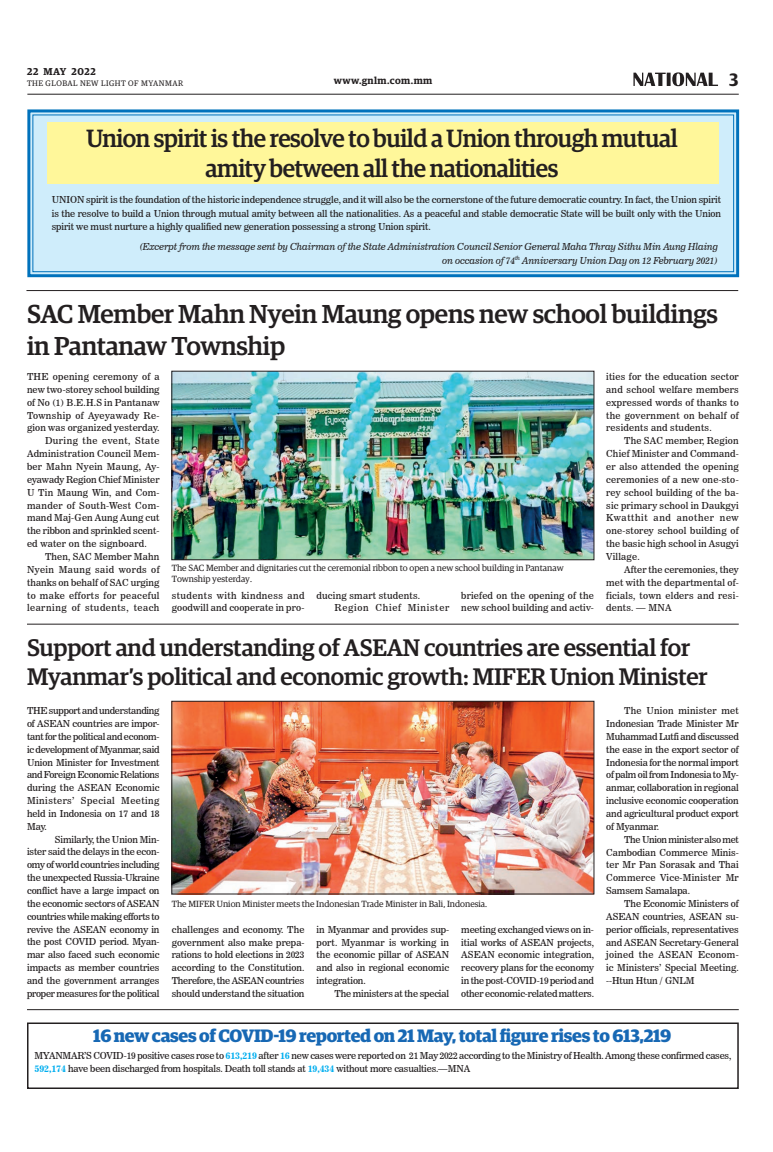
<style>
.page{position:relative;width:773px;height:1152px;background:#fff}
.page>*{position:absolute;margin:0;border:0;box-sizing:border-box;transform-origin:0 0}
.Brief_Head{font:500 26px/31.2px "Guardian Egyp";letter-spacing:-.01em;color:#231f20}
.Big_Sub_Heading{font:500 25px/29.6px "Guardian Egyp";letter-spacing:-.02em;color:#231f20;text-align:center;scale:.96 1}
.Brief_Head-2{font:500 24px/28.8px "Guardian Egyp";letter-spacing:-.01em;color:#231f20}
.Brief_Head-3{font:700 18px "Guardian Egyp";letter-spacing:-.02em;color:#1768b4}
.t1{font:600 18px "Guardian Egyp";color:#231f20}
.t2{font:600 10px "Guardian Egyp";letter-spacing:.045em;color:#231f20}
._2nd_Body{font:9.5px/12.9px "News 706 BT Roman C";letter-spacing:.015em;color:#231f20;text-align:justify}
.Normal_Para{font:9.5px/12.9px "News 706 BT Roman C";letter-spacing:-.02em;color:#231f20;text-align:justify}
._2nd_Body-2{font:9.5px "News 706 BT Italic C";letter-spacing:-.01em;color:#231f20}
._2nd_Body-3{font:9.5px "News 706 BT Roman C";letter-spacing:-.015em;color:#231f20}
._2nd_Body-4{font:9.5px "News 706 BT Roman C";letter-spacing:.07em;color:#231f20}
.t3{font:9px/10.8px "Guardian Egyp";color:#231f20}
.t4{font:8px "Guardian Egyp";letter-spacing:.06em;color:#231f20}
.s1{font-family:"News 706 BT Bold C";color:#00aeef}
</style>
<div class="page">
<hr style="left:27px;top:94px;width:711px;height:1px;background:#231f20">
<svg style="left:633px;top:72px;width:85px;height:14px"></svg>
<svg style="left:27px;top:109px;width:713px;height:169px;background:#c2e5f6"></svg>
<div style="left:32px;top:114px;width:702px;height:158px;border:1px solid #0072bc"></div>
<div style="left:48px;top:122px;width:671px;height:61px;background:#fff79a"></div>
<hr style="left:26px;top:290px;width:712px;height:1px;background:#231f20">
<img style="left:174px;top:373px;width:418px;height:185px">
<div style="left:172px;top:371px;width:422px;height:189px;border:1px solid #231f20"></div>
<hr style="left:27px;top:624px;width:711px;height:1px;background:#231f20">
<img style="left:174px;top:703px;width:418px;height:189px">
<div style="left:172px;top:701px;width:422px;height:193px;border:1px solid #231f20"></div>
<div style="left:27px;top:1023px;width:711px;height:66px;border:2px solid #231f20"></div>
<hr style="left:27px;top:1009px;width:711px;height:1px;background:#231f20">
<p class="t2" style="left:27px;top:64px;width:70px">22 MAY 2022</p>
<p class="t4" style="left:27px;top:78px;width:158px">THE GLOBAL NEW LIGHT OF MYANMAR</p>
<p class="t2" style="left:334px;top:73px;width:100px">www.gnlm.com.mm</p>
<h3 class="t1" style="left:729px;top:67px;width:11px">3</h3>
<p class="Big_Sub_Heading" style="left:86px;top:122px;width:617px">Union spirit is the resolve to build a Union through mutual amity between all the nationalities</p>
<p class="Normal_Para" style="left:52px;top:193px;width:670px;line-height:13.4px">UNION spirit is the foundation of the historic independence struggle, and it will also be the cornerstone of the future democratic country. In fact, the Union spirit is the resolve to build a Union through mutual amity between all the nationalities. As a peaceful and stable democratic State will be built only with the Union spirit we must nurture a highly qualified new generation possessing a strong Union spirit.</p>
<p class="_2nd_Body-2" style="left:139px;top:241px;width:580px">(Excerpt from the message sent by Chairman of the State Administration Council Senior General Maha Thray Sithu Min Aung Hlaing</p>
<p class="_2nd_Body-2" style="left:442px;top:255px;width:277px">on occasion of 74<sup>th</sup> Anniversary Union Day on 12 February 2021)</p>
<p class="Brief_Head" style="left:27px;top:297px;width:692px">SAC Member Mahn Nyein Maung opens new school buildings in Pantanaw Township</p>
<p class="_2nd_Body" style="left:27px;top:370px;width:134px">THE opening ceremony of a new two-storey school building of No (1) B.E.H.S in Pantanaw Township of Ayeyawady Re&shy;gion was organized yesterday.</p>
<p class="_2nd_Body" style="left:27px;top:434px;width:134px;text-indent:18px">During the event, State Administration Council Mem&shy;ber Mahn Nyein Maung, Ay&shy;eyawady Region Chief Minister U Tin Maung Win, and Com&shy;mander of South-West Com&shy;mand Maj-Gen Aung Aung cut the ribbon and sprinkled scent&shy;ed water on the signboard.</p>
<p class="_2nd_Body" style="left:27px;top:550px;width:134px;text-indent:18px">Then, SAC Member Mahn Nyein Maung said words of thanks on behalf of SAC urging to make efforts for peaceful learning of students, teach</p>
<p class="_2nd_Body" style="left:606px;top:370px;width:134px">ities for the education sector and school welfare members expressed words of thanks to the government on behalf of residents and students.</p>
<p class="_2nd_Body" style="left:606px;top:434px;width:134px;text-indent:18px">The SAC member, Region Chief Minister and Command&shy;er also attended the opening ceremonies of a new one-sto&shy;rey school building of the ba&shy;sic primary school in Daukgyi Kwatthit and another new one-storey school building of the basic high school in Asugyi Village.</p>
<p class="_2nd_Body" style="left:606px;top:563px;width:134px;text-indent:18px">After the ceremonies, they met with the departmental of&shy;ficials, town elders and resi&shy;dents. — MNA</p>
<p class="Brief_Head-2" style="left:27px;top:631px;width:682px">Support and understanding of ASEAN countries are essential for<br>Myanmar’s political and economic growth: MIFER Union Minister</p>
<p class="Normal_Para" style="left:27px;top:704px;width:134px">THE support and understanding of ASEAN countries are impor&shy;tant for the political and econom&shy;ic development of Myanmar, said Union Minister for Investment and Foreign Economic Relations during the ASEAN Economic Ministers’ Special Meeting held in Indonesia on 17 and 18<br>May.</p>
<p class="_2nd_Body" style="left:27px;top:833px;width:134px;text-indent:28px">Similarly, the Union Min&shy;ister said the delays in the econ&shy;omy of world countries including the unexpected Russia-Ukraine conflict have a large impact on the economic sectors of ASEAN countries while making efforts to revive the ASEAN economy in the post COVID period. Myan&shy;mar also faced such economic impacts as member countries and the government arranges proper measures for the political</p>
<p class="t3" style="left:172px;top:562px;width:393px">The SAC Member and dignitaries cut the ceremonial ribbon to open a new school building in Pantanaw<br>Township yesterday.</p>
<p class="_2nd_Body" style="left:172px;top:589px;width:134px">students with kindness and goodwill and cooperate in pro-</p>
<p class="_2nd_Body" style="left:316px;top:589px;width:105px">ducing smart students.</p>
<p class="_2nd_Body" style="left:461px;top:589px;width:134px">briefed on the opening of the new school building and activ-</p>
<p class="_2nd_Body-4" style="left:334px;top:602px;width:116px">Region Chief Minister</p>
<p class="_2nd_Body" style="left:606px;top:704px;width:134px;text-indent:18px">The Union minister met Indonesian Trade Minister Mr Muhammad Lutfi and discussed the ease in the export sector of Indonesia for the normal import of palm oil from Indonesia to My&shy;anmar, collaboration in regional inclusive economic cooperation and agricultural product export of Myanmar.</p>
<p class="_2nd_Body" style="left:606px;top:833px;width:134px;text-indent:18px">The Union minister also met Cambodian Commerce Minis&shy;ter Mr Pan Sorasak and Thai Commerce Vice-Minister Mr Samsem Samalapa.</p>
<p class="_2nd_Body" style="left:606px;top:897px;width:134px;text-indent:18px">The Economic Ministers of ASEAN countries, ASEAN su&shy;perior officials, representatives and ASEAN Secretary-General joined the ASEAN Econom&shy;ic Ministers’ Special Meeting. --Htun Htun / GNLM</p>
<p class="t3" style="left:172px;top:898px;width:317px">The MIFER Union Minister meets the Indonesian Trade Minister in Bali, Indonesia.</p>
<p class="_2nd_Body" style="left:172px;top:923px;width:134px">challenges and economy. The government also make prepa&shy;rations to hold elections in 2023 according to the Constitution.<br>Therefore, the ASEAN countries should understand the situation</p>
<p class="_2nd_Body" style="left:316px;top:923px;width:134px">in Myanmar and provides sup&shy;port. Myanmar is working in the economic pillar of ASEAN and also in regional economic integration.</p>
<p class="_2nd_Body" style="left:461px;top:923px;width:134px">meeting exchanged views on in&shy;itial works of ASEAN projects, ASEAN economic integration, recovery plans for the economy in the post-COVID-19 period and other economic-related matters.</p>
<p class="Brief_Head-3" style="left:93px;top:1022px;width:579px">16 new cases of COVID-19 reported on 21 May, total figure rises to 613,219</p>
<p class="Normal_Para" style="left:35px;top:1049px;width:698px;line-height:13.4px">MYANMAR’S COVID-19 positive cases rose to <span class="s1">613,219</span> after <span class="s1">16</span> new cases were reported on 21 May 2022 according to the Ministry of Health. Among these confirmed cases,<br><span class="s1">592,174</span> have been discharged from hospitals. Death toll stands at <span class="s1">19,434</span> without more casualties.—MNA</p>
<p class="_2nd_Body-3" style="left:334px;top:988px;width:116px">The ministers at the special</p>
</div>
